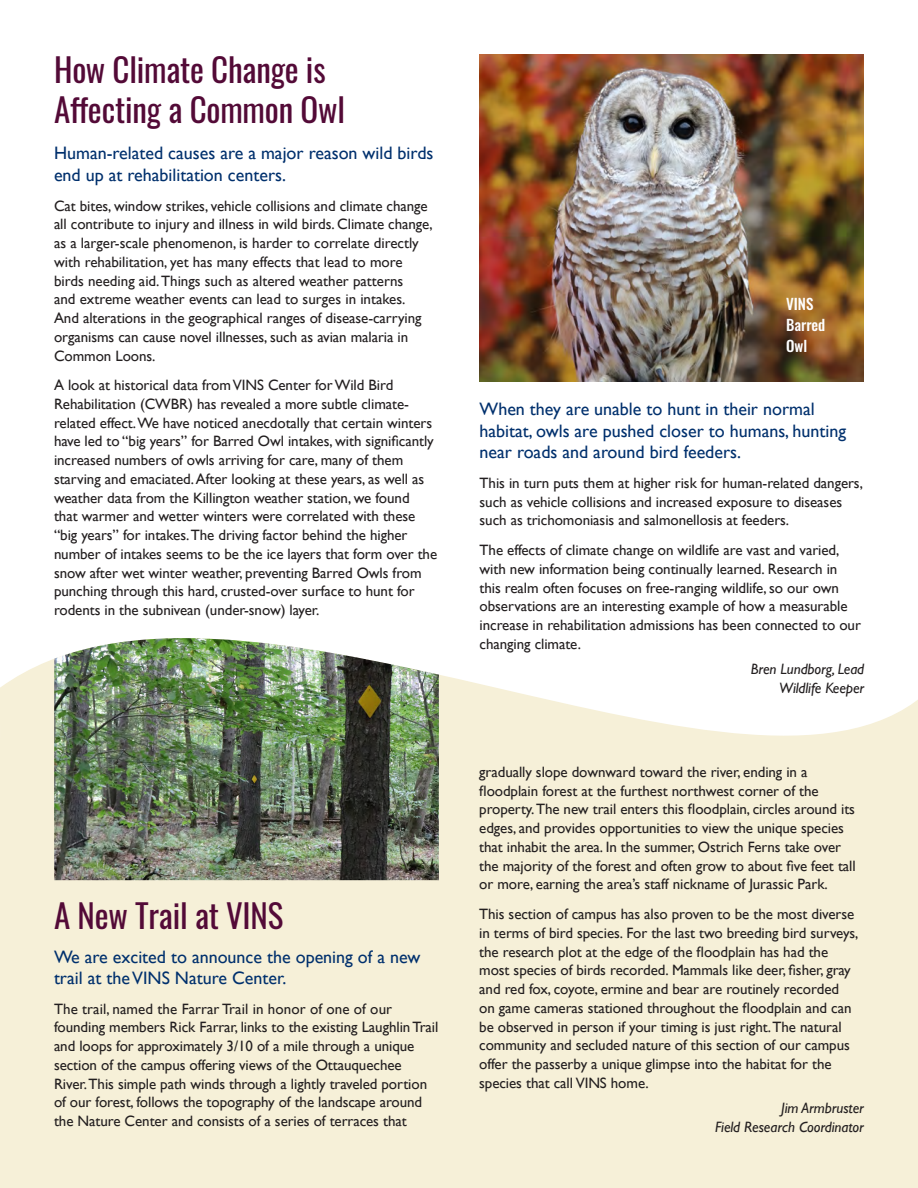
<style>
.page{position:relative;width:918px;height:1188px;background:#fff}
.page>*{position:absolute;margin:0;border:0;box-sizing:border-box;transform-origin:0 0}
.t1{font:33px/40.5px "Oswald";letter-spacing:-.005em;color:#530a37}
.t2{font:18px/21.6px "Gill Sans";color:#00306d}
.VINS_text{font:15px/18.8px "Gill Sans";letter-spacing:-.005em;color:#231f20}
.VINS_text-2{font:italic 15px/18.8px "Gill Sans";letter-spacing:-.005em;color:#231f20;text-align:right}
.VINS_text-3{font:500 15px "Oswald";letter-spacing:-.005em;color:#fff}
</style>
<div class="page">
<svg style="left:0;top:659px;width:918px;height:529px;background:#f6f1da"></svg>
<img style="left:479px;top:54px;width:385px;height:327px">
<img style="left:54px;top:638px;width:385px;height:242px">
<p class="t1" style="left:54px;top:46px;width:292px">How Climate Change is<br>Affecting a Common Owl</p>
<p class="t2" style="left:54px;top:142px;width:381px">Human-related causes are a major reason wild birds end up at rehabilitation centers.</p>
<p class="VINS_text" style="left:54px;top:196px;width:380px">Cat bites, window strikes, vehicle collisions and climate change all contribute to injury and illness in wild birds. Climate change, as a larger-scale phenomenon, is harder to correlate directly with rehabilitation, yet has many effects that lead to more birds needing aid. Things such as altered weather patterns<br>and extreme weather events can lead to surges in intakes.<br>And alterations in the geographical ranges of disease-carrying organisms can cause novel illnesses, such as avian malaria in Common Loons.</p>
<p class="VINS_text" style="left:54px;top:376px;width:385px">A look at historical data from VINS Center for Wild Bird Rehabilitation (CWBR) has revealed a more subtle climate&shy;related effect. We have noticed anecdotally that certain winters have led to “big years” for Barred Owl intakes, with significantly increased numbers of owls arriving for care, many of them starving and emaciated. After looking at these years, as well as weather data from the Killington weather station, we found<br>that warmer and wetter winters were correlated with these “big years” for intakes. The driving factor behind the higher number of intakes seems to be the ice layers that form over the snow after wet winter weather, preventing Barred Owls from punching through this hard, crusted-over surface to hunt for rodents in the subnivean (under-snow) layer.</p>
<p class="t1" style="left:54px;top:892px;width:231px">A New Trail at VINS</p>
<p class="t2" style="left:54px;top:945px;width:368px">We are excited to announce the opening of a new trail at the VINS Nature Center.</p>
<p class="VINS_text" style="left:54px;top:999px;width:386px">The trail, named the Farrar Trail in honor of one of our founding members Rick Farrar, links to the existing Laughlin Trail and loops for approximately 3/10 of a mile through a unique section of the campus offering views of the Ottauquechee River. This simple path winds through a lightly traveled portion of our forest, follows the topography of the landscape around the Nature Center and consists of a series of terraces that</p>
<p class="VINS_text-3" style="left:786px;top:296px;width:29px">VINS</p>
<p class="VINS_text-3" style="left:786px;top:317px;width:41px">Barred</p>
<p class="VINS_text-3" style="left:786px;top:338px;width:22px">Owl</p>
<p class="t2" style="left:480px;top:398px;width:368px">When they are unable to hunt in their normal habitat, owls are pushed closer to humans, hunting near roads and around bird feeders.</p>
<p class="VINS_text" style="left:480px;top:473px;width:385px">This in turn puts them at higher risk for human-related dangers, such as vehicle collisions and increased exposure to diseases such as trichomoniasis and salmonellosis at feeders.</p>
<p class="VINS_text" style="left:480px;top:540px;width:383px">The effects of climate change on wildlife are vast and varied, with new information being continually learned. Research in this realm often focuses on free-ranging wildlife, so our own observations are an interesting example of how a measurable increase in rehabilitation admissions has been connected to our changing climate.</p>
<p class="VINS_text-2" style="left:751px;top:660px;width:115px">Bren Lundborg, Lead<br>Wildlife Keeper</p>
<p class="VINS_text" style="left:479px;top:762px;width:378px">gradually slope downward toward the river, ending in a floodplain forest at the furthest northwest corner of the property. The new trail enters this floodplain, circles around its edges, and provides opportunities to view the unique species that inhabit the area. In the summer, Ostrich Ferns take over the majority of the forest and often grow to about five feet tall or more, earning the area’s staff nickname of Jurassic Park.</p>
<p class="VINS_text" style="left:479px;top:904px;width:381px">This section of campus has also proven to be the most diverse in terms of bird species. For the last two breeding bird surveys, the research plot at the edge of the floodplain has had the most species of birds recorded. Mammals like deer, fisher, gray and red fox, coyote, ermine and bear are routinely recorded on game cameras stationed throughout the floodplain and can be observed in person if your timing is just right. The natural community and secluded nature of this section of our campus offer the passerby a unique glimpse into the habitat for the species that call VINS home.</p>
<p class="VINS_text-2" style="left:715px;top:1099px;width:150px">Jim Armbruster<br>Field Research Coordinator</p>
</div>
